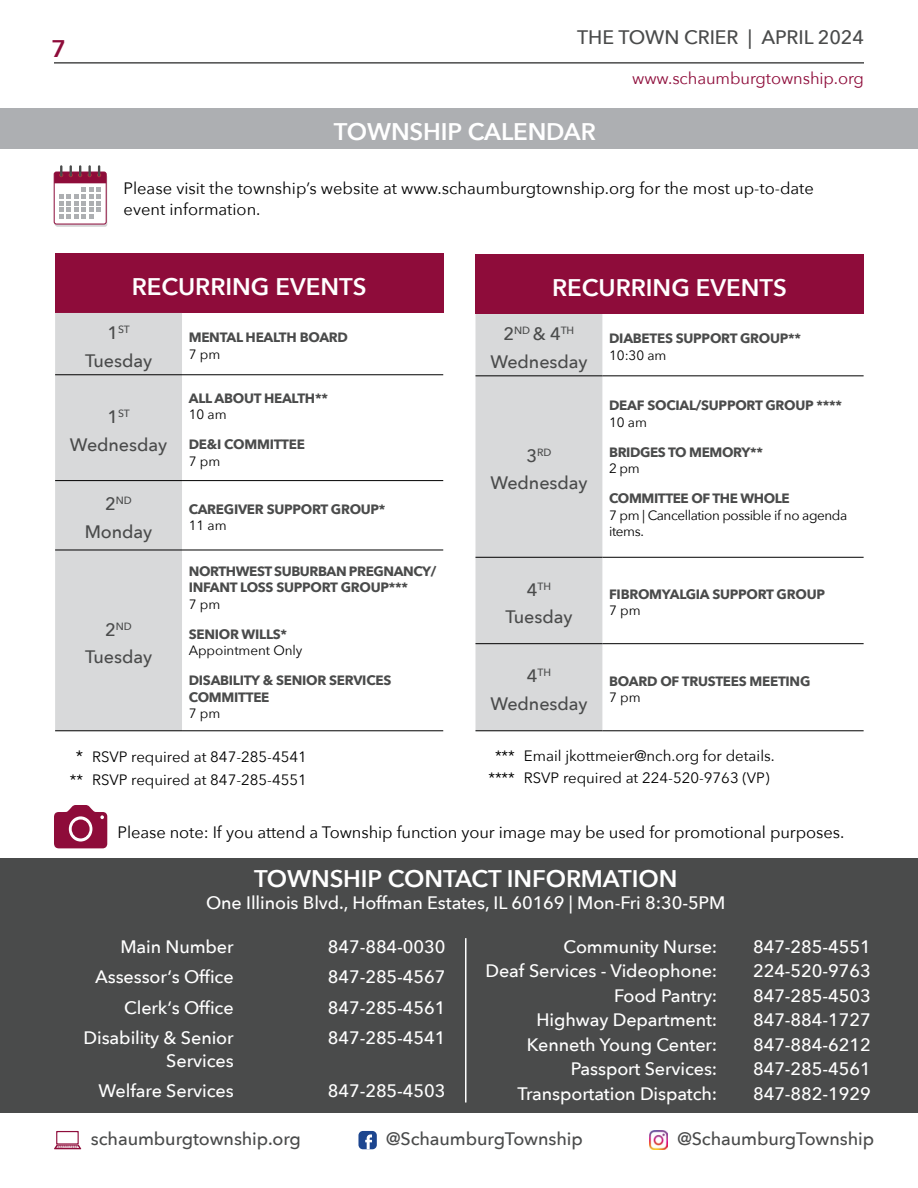
<style>
.page{position:relative;width:918px;height:1188px;background:#fff}
.page>*{position:absolute;margin:0;border:0;box-sizing:border-box;transform-origin:0 0}
.t1{font:600 24px "Avenir Next";letter-spacing:-.005em;color:#fff}
.t2{font:600 24px "Avenir Next";color:#8e0c3a}
.t3{font:500 19.5px "Avenir Next";letter-spacing:-.005em;color:#4a4b4b}
.t4{font:500 18px/24.5px "Avenir Next";letter-spacing:-.005em;color:#fff;text-align:right}
.t5{font:500 18px "Avenir Next";letter-spacing:-.005em;color:#4a4b4b}
.t6{font:16.5px/21px "Avenir Next";letter-spacing:-.005em;color:#000}
.t7{font:16.5px "Avenir Next";letter-spacing:-.005em;color:#8e0c3a}
.t8{font:15px/22.5px "Avenir Next";color:#000;text-align:center}
.t9{font:700 13.5px/16.5px "Avenir Next";letter-spacing:-.02em;color:#4a4b4b}
.t10{font:13.5px/16.5px "Avenir Next";letter-spacing:-.03em;color:#000}
.t11{font:13.5px "Avenir Next";letter-spacing:-.005em;color:#000}
.t12{font:500 10.5px "Avenir Next";letter-spacing:-.005em;color:#4a4b4b}
.s1{font-size:18px}
.s2{font-size:16.5px}
</style>
<div class="page">
<hr style="left:54px;top:62px;width:810px;height:2px;background:#4a4b4b">
<div style="left:0;top:108px;width:918px;height:40px;background:#adafb2"></div>
<div style="left:55px;top:175px;width:52px;height:52px;background:#d4d4d4;border-radius:2px"></div>
<div style="left:54px;top:174px;width:52px;height:52px;background:#af6883;border-radius:2px"></div>
<div style="left:54px;top:172px;width:52px;height:52px;background:#fff;border-radius:2px"></div>
<div style="left:54px;top:172px;width:52px;height:52px;border:1px solid #8e0c3a;border-radius:2px"></div>
<svg style="left:54px;top:165px;width:52px;height:54px"></svg>
<svg style="left:54px;top:805px;width:53px;height:43px"></svg>
<div style="left:72px;top:820px;width:18px;height:18px;background:#8e0c3a;border-radius:50%"></div>
<div style="left:0;top:858px;width:918px;height:255px;background:#4a4b4b"></div>
<hr style="left:465px;top:938px;width:1px;height:165px;background:#fff">
<svg style="left:54px;top:1131px;width:27px;height:18px"></svg>
<div style="left:358px;top:1131px;width:19px;height:18px;background:#1c458f;border-radius:4px"></div>
<svg style="left:365px;top:1134px;width:7px;height:15px"></svg>
<div style="left:55px;top:253px;width:388px;height:60px;background:#8e0c3a"></div>
<div style="left:55px;top:313px;width:127px;height:417px;background:#d8d9da"></div>
<hr style="left:182px;top:374px;width:261px;height:1px;background:#000">
<hr style="left:182px;top:480px;width:261px;height:1px;background:#000">
<hr style="left:182px;top:550px;width:261px;height:1px;background:#000">
<hr style="left:182px;top:730px;width:261px;height:1px;background:#000">
<hr style="left:55px;top:730px;width:127px;height:1px;background:#000">
<hr style="left:55px;top:550px;width:127px;height:1px;background:#000">
<hr style="left:55px;top:374px;width:127px;height:1px;background:#000">
<hr style="left:55px;top:480px;width:127px;height:1px;background:#000">
<div style="left:476px;top:254px;width:388px;height:60px;background:#8e0c3a"></div>
<div style="left:476px;top:314px;width:126px;height:416px;background:#d8d9da"></div>
<hr style="left:602px;top:375px;width:262px;height:1px;background:#000">
<hr style="left:602px;top:557px;width:262px;height:1px;background:#000">
<hr style="left:602px;top:643px;width:262px;height:1px;background:#000">
<hr style="left:602px;top:730px;width:262px;height:1px;background:#000">
<hr style="left:476px;top:730px;width:126px;height:1px;background:#000">
<hr style="left:476px;top:643px;width:126px;height:1px;background:#000">
<hr style="left:476px;top:557px;width:126px;height:1px;background:#000">
<hr style="left:476px;top:375px;width:126px;height:1px;background:#000">
<img style="left:649px;top:1130px;width:19px;height:19px">
<h1 class="t2" style="left:51px;top:28px;width:16px">7</h1>
<p class="t3" style="left:577px;top:21px;width:288px">THE TOWN CRIER | APRIL 2024</p>
<h1 class="t1" style="left:334px;top:111px;width:263px">TOWNSHIP CALENDAR</h1>
<p class="t7" style="left:632px;top:64px;width:233px">www.schaumburgtownship.org</p>
<p class="t6" style="left:124px;top:177px;width:692px">Please visit the township’s website at www.schaumburgtownship.org for the most up-to-date event information.</p>
<h1 class="t1" style="left:132px;top:266px;width:236px">RECURRING EVENTS</h1>
<p class="t12" style="left:108px;top:320px;width:24px"><span class="s1">1</span>ST</p>
<p class="t5" style="left:85px;top:345px;width:69px">Tuesday</p>
<p class="t9" style="left:189px;top:329px;width:161px">MENTAL HEALTH BOARD</p>
<p class="t10" style="left:189px;top:345px;width:33px">7 pm</p>
<h1 class="t1" style="left:552px;top:267px;width:236px">RECURRING EVENTS</h1>
<p class="t12" style="left:504px;top:321px;width:72px"><span class="s1">2</span>ND <span class="s1">&amp; 4</span>TH</p>
<p class="t5" style="left:490px;top:346px;width:99px">Wednesday</p>
<p class="t9" style="left:609px;top:330px;width:193px">DIABETES SUPPORT GROUP**</p>
<p class="t10" style="left:609px;top:346px;width:59px">10:30 am</p>
<p class="t12" style="left:108px;top:404px;width:24px"><span class="s1">1</span>ST</p>
<p class="t5" style="left:70px;top:429px;width:99px">Wednesday</p>
<p class="t12" style="left:105px;top:492px;width:28px"><span class="s1">2</span>ND</p>
<p class="t5" style="left:85px;top:517px;width:69px">Monday</p>
<p class="t12" style="left:105px;top:617px;width:28px"><span class="s1">2</span>ND</p>
<p class="t5" style="left:85px;top:642px;width:69px">Tuesday</p>
<p class="t9" style="left:189px;top:390px;width:141px">ALL ABOUT HEALTH**</p>
<p class="t10" style="left:189px;top:406px;width:39px">10 am</p>
<p class="t9" style="left:189px;top:436px;width:118px">DE&amp;I COMMITTEE</p>
<p class="t10" style="left:189px;top:452px;width:33px">7 pm</p>
<p class="t9" style="left:189px;top:501px;width:198px">CAREGIVER SUPPORT GROUP*</p>
<p class="t10" style="left:189px;top:517px;width:39px">11 am</p>
<p class="t9" style="left:189px;top:563px;width:249px">NORTHWEST SUBURBAN PREGNANCY/<br>INFANT LOSS SUPPORT GROUP***</p>
<p class="t10" style="left:189px;top:595px;width:33px">7 pm</p>
<p class="t9" style="left:189px;top:626px;width:100px">SENIOR WILLS*</p>
<p class="t11" style="left:189px;top:639px;width:115px">Appointment Only</p>
<p class="t9" style="left:189px;top:672px;width:204px">DISABILITY &amp; SENIOR SERVICES<br>COMMITTEE</p>
<p class="t10" style="left:189px;top:705px;width:33px">7 pm</p>
<p class="t12" style="left:526px;top:443px;width:26px"><span class="s1">3</span>RD</p>
<p class="t5" style="left:490px;top:468px;width:99px">Wednesday</p>
<p class="t12" style="left:527px;top:577px;width:26px"><span class="s1">4</span>TH</p>
<p class="t5" style="left:505px;top:602px;width:69px">Tuesday</p>
<p class="t12" style="left:527px;top:664px;width:26px"><span class="s1">4</span>TH</p>
<p class="t5" style="left:490px;top:689px;width:99px">Wednesday</p>
<p class="t9" style="left:609px;top:397px;width:235px">DEAF SOCIAL/SUPPORT GROUP ****</p>
<p class="t10" style="left:609px;top:413px;width:39px">10 am</p>
<p class="t9" style="left:609px;top:444px;width:155px">BRIDGES TO MEMORY**</p>
<p class="t10" style="left:609px;top:460px;width:32px">2 pm</p>
<p class="t9" style="left:609px;top:490px;width:182px">COMMITTEE OF THE WHOLE</p>
<p class="t10" style="left:609px;top:506px;width:240px">7 pm | Cancellation possible if no agenda items.</p>
<p class="t9" style="left:609px;top:586px;width:217px">FIBROMYALGIA SUPPORT GROUP</p>
<p class="t10" style="left:609px;top:602px;width:33px">7 pm</p>
<p class="t9" style="left:609px;top:673px;width:203px">BOARD OF TRUSTEES MEETING</p>
<p class="t10" style="left:609px;top:689px;width:33px">7 pm</p>
<p class="t8" style="left:70px;top:745px;width:239px"><span class="s2">*</span> RSVP required at 847-285-4541 ** RSVP required at 847-285-4551</p>
<p class="t8" style="left:488px;top:744px;width:288px">*** Email jkottmeier@nch.org for details. **** RSVP required at 224-520-9763 (VP)</p>
<p class="t6" style="left:118px;top:821px;width:728px">Please note: If you attend a Township function your image may be used for promotional purposes.</p>
<h1 class="t1" style="left:254px;top:858px;width:425px">TOWNSHIP CONTACT INFORMATION</h1>
<p class="t4" style="left:206px;top:890px;width:521px">One Illinois Blvd., Hoffman Estates, IL 60169 | Mon-Fri 8:30-5PM</p>
<p class="t4" style="left:84px;top:930px;width:152px;line-height:30.6px">Main Number<br>Assessor‘s Office<br>Clerk‘s Office<br>Disability &amp; Senior</p>
<p class="t4" style="left:99px;top:1045px;width:137px;line-height:30.6px">Services<br>Welfare Services</p>
<p class="t4" style="left:328px;top:930px;width:119px;line-height:30.6px;text-align:justify">847-884-0030<br>847-285-4567<br>847-285-4561<br>847-285-4541</p>
<p class="t4" style="left:328px;top:1078px;width:119px">847-285-4503</p>
<p class="t4" style="left:485px;top:933px;width:233px">Community Nurse:<br>Deaf Services - Videophone:<br>Food Pantry:<br>Highway Department:<br>Kenneth Young Center:<br>Passport Services:<br>Transportation Dispatch:</p>
<p class="t4" style="left:753px;top:934px;width:119px;text-align:justify">847-285-4551<br>224-520-9763<br>847-285-4503<br>847-884-1727<br>847-884-6212<br>847-285-4561<br>847-882-1929</p>
<p class="t5" style="left:91px;top:1124px;width:212px">schaumburgtownship.org</p>
<p class="t5" style="left:386px;top:1124px;width:198px">@SchaumburgTownship</p>
<p class="t5" style="left:678px;top:1124px;width:198px">@SchaumburgTownship</p>
</div>
